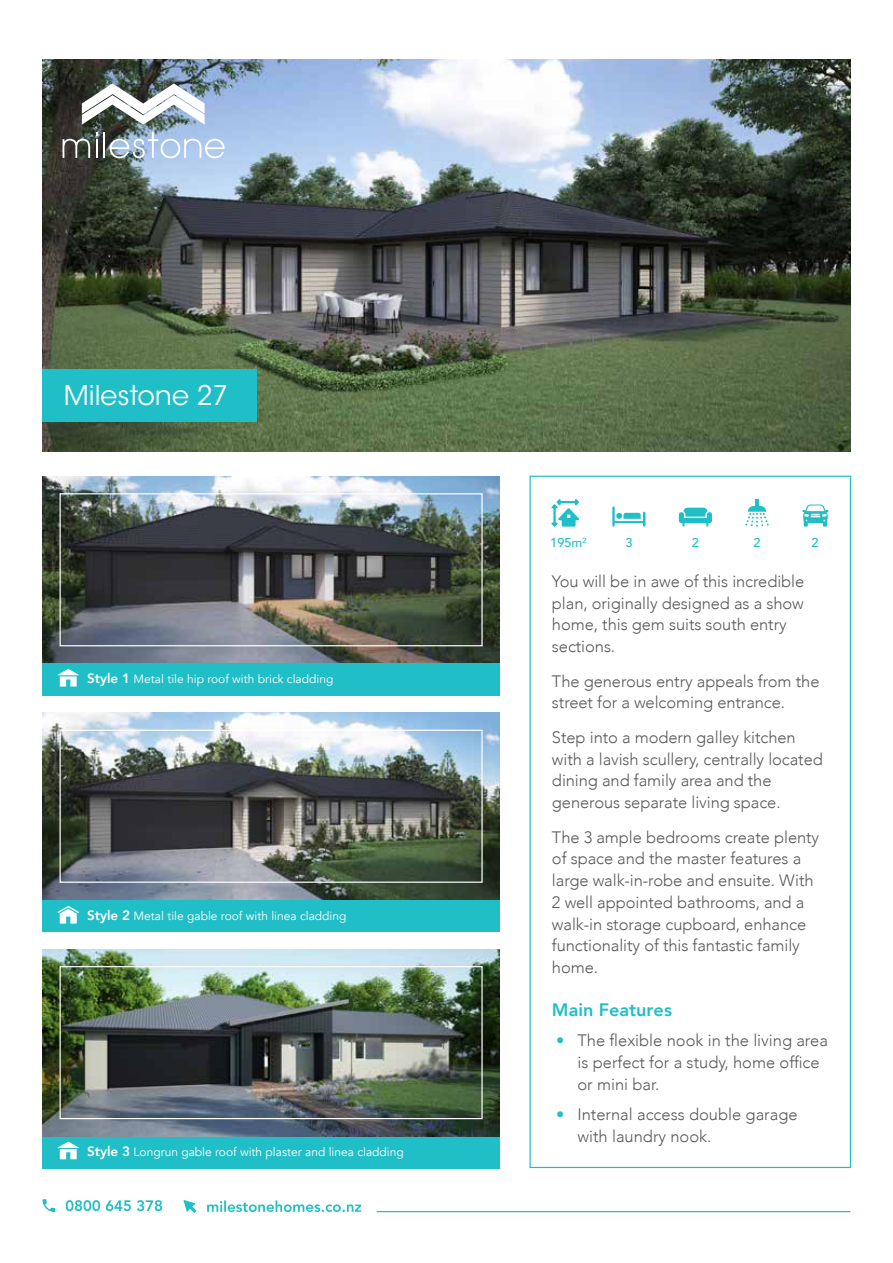
<style>
.page{position:relative;width:893px;height:1263px;background:#fff}
.page>*{position:absolute;margin:0;border:0;box-sizing:border-box;transform-origin:0 0}
.t1{font:27px "ITC Avant Garde Std";color:#fff}
.t2{font:800 18px "Avenir";letter-spacing:.005em;color:#20bec6}
.t3{font:300 16.5px/21.8px "Avenir";letter-spacing:-.005em;color:#58595b}
.t4{font:500 12.75px "Avenir";color:#20bec6}
.t5{font:12px "Avenir";color:#fff}
.s1{font-weight:800;font-size:13.5px}
.s2{color:#20bec6}
</style>
<div class="page">
<svg style="left:66px;top:1200px;width:96px;height:11px"></svg>
<svg style="left:43px;top:1199px;width:12px;height:13px"></svg>
<svg style="left:207px;top:1200px;width:154px;height:12px"></svg>
<svg style="left:184px;top:1200px;width:12px;height:13px"></svg>
<div style="left:373px;top:1206px;width:488px;height:17px;background:#000;opacity:.1"></div>
<hr style="left:377px;top:1211px;width:473px;height:1px;background:#20bec6">
<img style="left:43px;top:59px;width:807px;height:392px">
<svg style="left:551px;top:499px;width:28px;height:28px"></svg>
<svg style="left:612px;top:506px;width:33px;height:21px"></svg>
<svg style="left:679px;top:508px;width:33px;height:19px"></svg>
<svg style="left:745px;top:499px;width:24px;height:28px"></svg>
<svg style="left:802px;top:504px;width:27px;height:23px"></svg>
<img style="left:43px;top:476px;width:457px;height:187px">
<div style="left:43px;top:663px;width:457px;height:32px;background:#20bec6"></div>
<div style="left:55px;top:488px;width:438px;height:169px;background:#000;opacity:.1"></div>
<div style="left:60px;top:493px;width:423px;height:153px;border:1px solid #fff"></div>
<div style="left:43px;top:900px;width:457px;height:32px;background:#20bec6"></div>
<img style="left:43px;top:713px;width:457px;height:187px">
<div style="left:55px;top:725px;width:438px;height:168px;background:#000;opacity:.1"></div>
<div style="left:60px;top:730px;width:423px;height:153px;border:1px solid #fff"></div>
<div style="left:43px;top:1136px;width:457px;height:32px;background:#20bec6"></div>
<img style="left:43px;top:949px;width:457px;height:187px">
<div style="left:55px;top:961px;width:438px;height:169px;background:#000;opacity:.1"></div>
<div style="left:60px;top:966px;width:423px;height:153px;border:1px solid #fff"></div>
<svg style="left:58px;top:669px;width:21px;height:17px"></svg>
<svg style="left:58px;top:1142px;width:21px;height:17px"></svg>
<svg style="left:58px;top:906px;width:21px;height:18px"></svg>
<div style="left:43px;top:369px;width:214px;height:53px;background:#20bec6"></div>
<img style="left:82px;top:83px;width:123px;height:42px">
<svg style="left:63px;top:139px;width:27px;height:19px"></svg>
<svg style="left:96px;top:132px;width:2px;height:26px"></svg>
<svg style="left:104px;top:132px;width:121px;height:26px;background:#abbfd8"></svg>
<h1 class="t1" style="left:64px;top:379px;width:166px">Milestone 27</h1>
<p class="t5" style="left:87px;top:672px;width:248px"><span class="s1">Style 1</span> Metal tile hip roof with brick cladding</p>
<p class="t5" style="left:87px;top:908px;width:261px"><span class="s1">Style 2</span> Metal tile gable roof with linea cladding</p>
<p class="t5" style="left:87px;top:1145px;width:318px"><span class="s1">Style 3</span> Longrun gable roof with plaster and linea cladding</p>
<p class="t4" style="left:550px;top:531px;width:38px">195m<sup>2</sup></p>
<p class="t4" style="left:625px;top:531px;width:9px">3</p>
<p class="t4" style="left:692px;top:531px;width:9px">2</p>
<p class="t4" style="left:753px;top:531px;width:9px">2</p>
<p class="t4" style="left:812px;top:531px;width:9px">2</p>
<p class="t3" style="left:552px;top:570px;width:254px">You will be in awe of this incredible plan, originally designed as a show home, this gem suits south entry sections.</p>
<p class="t3" style="left:552px;top:670px;width:269px">The generous entry appeals from the street for a welcoming entrance.</p>
<p class="t3" style="left:552px;top:726px;width:272px">Step into a modern galley kitchen with a lavish scullery, centrally located dining and family area and the generous separate living space.</p>
<p class="t3" style="left:552px;top:826px;width:269px">The 3 ample bedrooms create plenty of space and the master features a large walk-in-robe and ensuite. With<br>2 well appointed bathrooms, and a walk-in storage cupboard, enhance functionality of this fantastic family home.</p>
<p class="t2" style="left:552px;top:996px;width:122px">Main Features</p>
<p class="t3" style="left:577px;top:1030px;width:252px;text-indent:-21px"><span class="s2">•</span> The flexible nook in the living area is perfect for a study, home office or mini bar.</p>
<p class="t3" style="left:577px;top:1104px;width:222px;text-indent:-21px"><span class="s2">•</span> Internal access double garage with laundry nook.</p>
</div>
